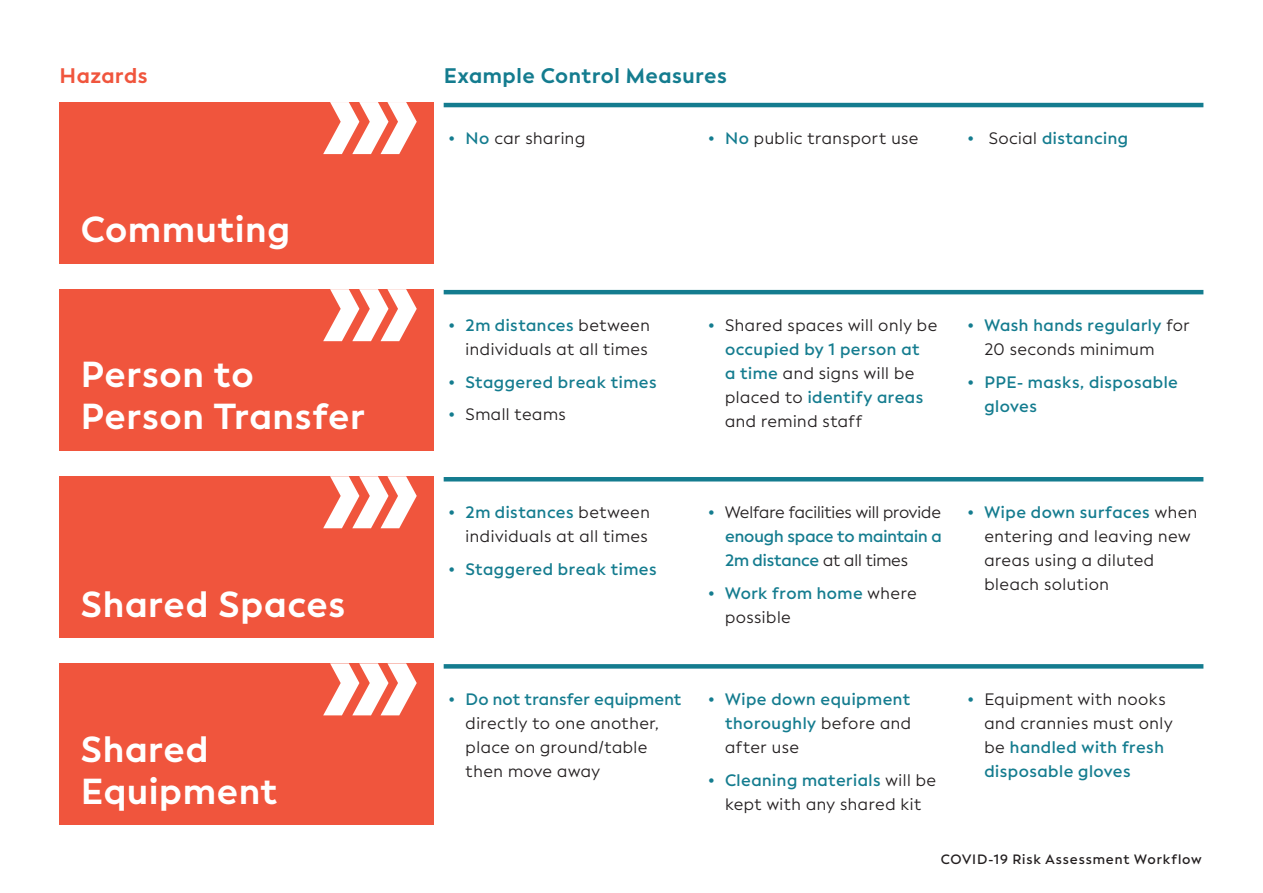
<style>
.page{position:relative;width:1263px;height:893px;background:#fff}
.page>*{position:absolute;margin:0;border:0;box-sizing:border-box;transform-origin:0 0}
.Facundo_Bold_24pt{font:700 36px/42px "Facundo";letter-spacing:.025em;color:#fff}
.Facundo_Bold_24pt-2{font:700 21px "Facundo";letter-spacing:.025em;color:#147c8f}
.Facundo_Bold_24pt-3{font:700 21px "Facundo";letter-spacing:.025em;color:#f0553d}
.t1{font:16.5px/24px "Facundo";letter-spacing:.03em;color:#231f20}
.t2{font:600 16.5px/24px "Facundo";letter-spacing:.03em;color:#147c8f}
.Facundo_Regular_11{font:600 13.5px "Facundo";letter-spacing:.06em;color:#231f20}
.s1{font-weight:700;color:#147c8f}
.s2{font-weight:600;color:#147c8f}
.s3{font-weight:700}
.s4{font-weight:400;color:#231f20}
</style>
<div class="page">
<div style="left:60px;top:289px;width:374px;height:162px;background:#f0553d"></div>
<svg style="left:323px;top:289px;width:94px;height:52px"></svg>
<div style="left:60px;top:663px;width:374px;height:162px;background:#f0553d"></div>
<svg style="left:323px;top:663px;width:94px;height:52px"></svg>
<div style="left:60px;top:102px;width:374px;height:162px;background:#f0553d"></div>
<svg style="left:323px;top:102px;width:94px;height:52px"></svg>
<div style="left:60px;top:476px;width:374px;height:162px;background:#f0553d"></div>
<svg style="left:323px;top:476px;width:94px;height:52px"></svg>
<hr style="left:444px;top:103px;width:759px;height:4px;background:#147c8f">
<hr style="left:444px;top:290px;width:759px;height:4px;background:#147c8f">
<hr style="left:444px;top:477px;width:759px;height:4px;background:#147c8f">
<div style="left:444px;top:664px;width:759px;height:5px;background:#147c8f"></div>
<p class="Facundo_Bold_24pt-3" style="left:60px;top:62px;width:90px">Hazards</p>
<p class="Facundo_Bold_24pt-2" style="left:444px;top:62px;width:285px">Example Control Measures</p>
<p class="Facundo_Bold_24pt" style="left:81px;top:209px;width:211px">Commuting</p>
<p class="Facundo_Bold_24pt" style="left:81px;top:354px;width:286px">Person to<br>Person Transfer</p>
<p class="Facundo_Bold_24pt" style="left:81px;top:583px;width:266px">Shared Spaces</p>
<p class="Facundo_Bold_24pt" style="left:81px;top:729px;width:199px">Shared<br>Equipment</p>
<p class="t1" style="left:449px;top:127px;width:138px"><span class="s1">•</span> <span class="s2">No</span> car sharing</p>
<p class="t1" style="left:708px;top:127px;width:212px"><span class="s1">•</span> <span class="s2">No</span> public transport use</p>
<p class="t2" style="left:967px;top:127px;width:162px"><span class="s3">•</span> <span class="s4">Social</span> distancing</p>
<p class="t1" style="left:449px;top:314px;width:203px;text-align:right"><span class="s1">•</span> <span class="s2">2m distances</span> between individuals at all times</p>
<p class="t2" style="left:449px;top:370px;width:209px"><span class="s3">•</span> Staggered break times</p>
<p class="t1" style="left:449px;top:403px;width:119px"><span class="s1">•</span> Small teams</p>
<p class="t1" style="left:449px;top:501px;width:203px;text-align:right"><span class="s1">•</span> <span class="s2">2m distances</span> between individuals at all times</p>
<p class="t2" style="left:449px;top:557px;width:209px"><span class="s3">•</span> Staggered break times</p>
<p class="t1" style="left:725px;top:314px;width:214px;text-indent:-17px"><span class="s1">•</span> Shared spaces will only be <span class="s2">occupied by 1 person at<br>a time</span> and signs will be placed to <span class="s2">identify areas </span>and remind staff</p>
<p class="t1" style="left:984px;top:314px;width:207px;text-indent:-17px"><span class="s1">•</span> <span class="s2">Wash hands regularly</span> for<br>20 seconds minimum</p>
<p class="t2" style="left:984px;top:370px;width:195px;text-indent:-17px"><span class="s3">•</span> PPE- masks, disposable gloves</p>
<p class="t1" style="left:725px;top:501px;width:218px;text-align:justify;text-indent:-17px"><span class="s1">•</span> Welfare facilities will provide <span class="s2">enough space to maintain a 2m distance</span> at all times</p>
<p class="t1" style="left:725px;top:581px;width:193px;text-indent:-17px"><span class="s1">•</span> <span class="s2">Work from home</span> where possible</p>
<p class="t1" style="left:984px;top:501px;width:214px;text-indent:-17px"><span class="s1">•</span> <span class="s2">Wipe down surfaces</span> when entering and leaving new areas using a diluted bleach solution</p>
<p class="t1" style="left:466px;top:688px;width:217px;text-indent:-17px"><span class="s1">•</span> <span class="s2">Do not transfer equipment </span>directly to one another, place on ground/table then move away</p>
<p class="t2" style="left:725px;top:688px;width:188px;text-align:justify;text-indent:-17px"><span class="s3">•</span> Wipe down equipment thoroughly <span class="s4">before and after use</span></p>
<p class="t1" style="left:708px;top:768px;width:230px;text-align:center"><span class="s1">•</span> <span class="s2">Cleaning materials</span> will be kept with any shared kit</p>
<p class="t1" style="left:984px;top:688px;width:190px;text-indent:-17px"><span class="s1">•</span> Equipment with nooks and crannies must only be <span class="s2">handled with fresh disposable gloves</span></p>
<p class="Facundo_Regular_11" style="left:941px;top:851px;width:262px">COVID-19 Risk Assessment Workflow</p>
</div>
